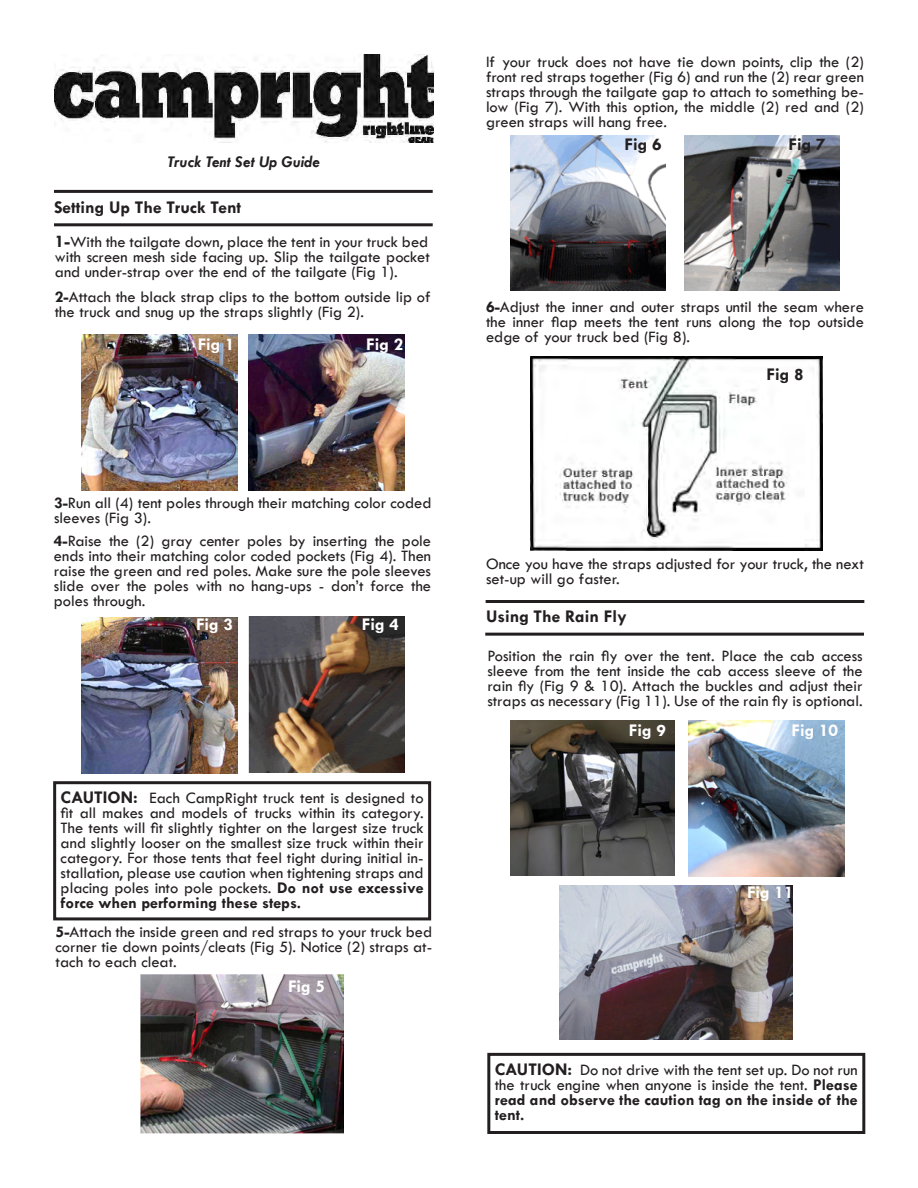
<style>
.page{position:relative;width:918px;height:1188px;background:#fff}
.page>*{position:absolute;margin:0;border:0;box-sizing:border-box;transform-origin:0 0}
.t1{font:700 18px "Twentieth Century";color:#231f20}
.t2{font:700 18px "Twentieth Century";color:#fff}
.t3{font:500 16.5px/15px "Twentieth Century";color:#231f20;text-align:justify}
.t4{font:italic 700 16.5px "Twentieth Century";color:#231f20}
.s1{font-weight:700;font-size:18px}
.s2{font-weight:700}
</style>
<div class="page">
<img style="left:54px;top:54px;width:379px;height:88px">
<div style="left:53px;top:781px;width:378px;height:139px;border:3px solid #231f20"></div>
<div style="left:487px;top:1053px;width:378px;height:81px;border:3px solid #231f20"></div>
<img style="left:248px;top:334px;width:156px;height:156px">
<img style="left:248px;top:616px;width:156px;height:156px">
<img style="left:510px;top:136px;width:156px;height:155px">
<img style="left:684px;top:136px;width:156px;height:155px">
<img style="left:531px;top:356px;width:291px;height:195px">
<img style="left:560px;top:885px;width:233px;height:155px">
<img style="left:82px;top:334px;width:156px;height:156px">
<img style="left:82px;top:617px;width:156px;height:156px">
<img style="left:140px;top:975px;width:204px;height:159px">
<img style="left:510px;top:721px;width:165px;height:155px">
<img style="left:689px;top:720px;width:155px;height:156px">
<hr style="left:54px;top:190px;width:379px;height:3px;background:#231f20">
<hr style="left:54px;top:223px;width:379px;height:3px;background:#231f20">
<hr style="left:486px;top:600px;width:378px;height:3px;background:#231f20">
<hr style="left:485px;top:633px;width:379px;height:3px;background:#231f20">
<p class="t4" style="left:168px;top:152px;width:154px">Truck Tent Set Up Guide</p>
<p class="t1" style="left:54px;top:196px;width:189px">Setting Up The Truck Tent</p>
<p class="t3" style="left:55px;top:235px;width:377px"><span class="s1">1-</span>With the tailgate down, place the tent in your truck bed with screen mesh side facing up. Slip the tailgate pocket and under-strap over the end of the tailgate (Fig 1).</p>
<p class="t3" style="left:55px;top:289px;width:377px"><span class="s2">2-</span>Attach the black strap clips to the bottom outside lip of the truck and snug up the straps slightly (Fig 2).</p>
<p class="t2" style="left:198px;top:334px;width:39px">Fig 1</p>
<p class="t2" style="left:366px;top:334px;width:39px">Fig 2</p>
<p class="t3" style="left:54px;top:496px;width:379px"><span class="s2">3-</span>Run all (4) tent poles through their matching color coded sleeves (Fig 3).</p>
<p class="t3" style="left:54px;top:534px;width:379px"><span class="s2">4-</span>Raise the (2) gray center poles by inserting the pole ends into their matching color coded pockets (Fig 4). Then raise the green and red poles. Make sure the pole sleeves slide over the poles with no hang-ups - don’t force the poles through.</p>
<p class="t2" style="left:196px;top:614px;width:39px">Fig 3</p>
<p class="t2" style="left:362px;top:614px;width:39px">Fig 4</p>
<p class="t3" style="left:61px;top:791px;width:365px"><span class="s1">CAUTION:</span> Each CampRight truck tent is designed to fit all makes and models of trucks within its category.<br>The tents will fit slightly tighter on the largest size truck and slightly looser on the smallest size truck within their category. For those tents that feel tight during initial in&shy;stallation, please use caution when tightening straps and placing poles into pole pockets. <span class="s2">Do not use excessive force when performing these steps.</span></p>
<p class="t3" style="left:56px;top:924px;width:378px"><span class="s2">5-</span>Attach the inside green and red straps to your truck bed corner tie down points/cleats (Fig 5). Notice (2) straps at&shy;tach to each cleat.</p>
<p class="t2" style="left:288px;top:975px;width:39px">Fig 5</p>
<p class="t3" style="left:486px;top:54px;width:379px">If your truck does not have tie down points, clip the (2) front red straps together (Fig 6) and run the (2) rear green straps through the tailgate gap to attach to something be&shy;low (Fig 7). With this option, the middle (2) red and (2) green straps will hang free.</p>
<p class="t1" style="left:625px;top:133px;width:39px">Fig 6</p>
<p class="t1" style="left:788px;top:133px;width:39px">Fig 7</p>
<p class="t3" style="left:486px;top:299px;width:379px"><span class="s2">6-</span>Adjust the inner and outer straps until the seam where the inner flap meets the tent runs along the top outside edge of your truck bed (Fig 8).</p>
<p class="t1" style="left:766px;top:363px;width:39px">Fig 8</p>
<p class="t3" style="left:486px;top:557px;width:379px">Once you have the straps adjusted for your truck, the next set-up will go faster.</p>
<p class="t1" style="left:486px;top:606px;width:142px">Using The Rain Fly</p>
<p class="t3" style="left:487px;top:648px;width:377px">Position the rain fly over the tent. Place the cab access sleeve from the tent inside the cab access sleeve of the rain fly (Fig 9 &amp; 10). Attach the buckles and adjust their straps as necessary (Fig 11). Use of the rain fly is optional.</p>
<p class="t2" style="left:629px;top:720px;width:39px">Fig 9</p>
<p class="t2" style="left:791px;top:720px;width:48px">Fig 10</p>
<p class="t2" style="left:747px;top:881px;width:48px">Fig 11</p>
<p class="t3" style="left:495px;top:1062px;width:365px"><span class="s1">CAUTION:</span> Do not drive with the tent set up. Do not run the truck engine when anyone is inside the tent. <span class="s2">Please read and observe the caution tag on the inside of the tent.</span></p>
</div>
